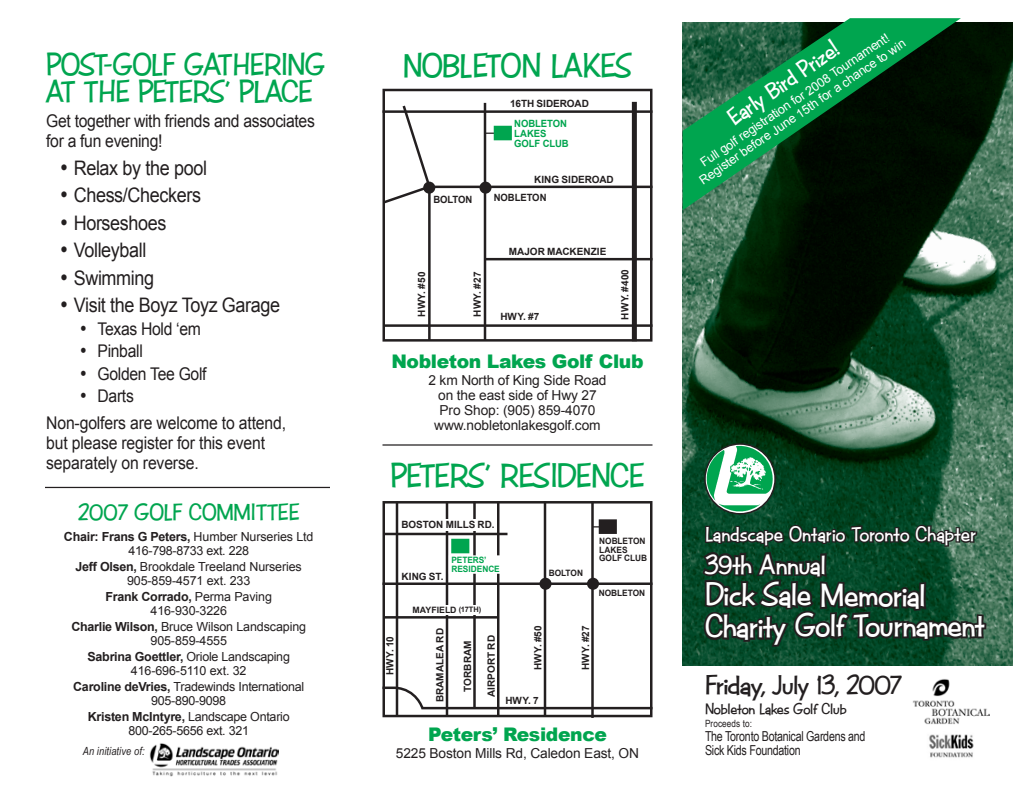
<style>
.page{position:relative;width:1035px;height:810px;background:#fff}
.page>*{position:absolute;margin:0;border:0;box-sizing:border-box;transform-origin:0 0}
.t1{font:700 32.5px "CAC Futura Casual";letter-spacing:-.015em;color:#00a54f}
.t2{font:700 31.25px/30.6px "CAC Futura Casual";letter-spacing:-.01em;color:#fff}
.t3{font:700 30px/27.5px "CAC Futura Casual";letter-spacing:-.025em;color:#00a54f}
.t4{font:700 26.25px "CAC Futura Casual";letter-spacing:-.025em;color:#231f20;scale:1.06 1}
.t5{font:700 26.25px "CAC Futura Casual";color:#fff}
.t6{font:700 22.5px "CAC Futura Casual";color:#00a54f}
.t7{font:700 22.5px "CAC Futura Casual";color:#fff}
.t8{font:20px "Arial";letter-spacing:-.02em;color:#231f20;scale:.9 1}
.t9{font:700 20px "CAC Futura Casual";letter-spacing:.01em;color:#fff}
.t10{font:900 18.75px "Arial";letter-spacing:-.02em;color:#00a54f}
.t11{font:17.5px/20px "Arial";letter-spacing:-.02em;color:#231f20;scale:.9 1}
.t12{font:700 15px "CAC Futura Casual";letter-spacing:-.01em;color:#231f20}
.t13{font:13.75px/15px "Arial";letter-spacing:-.01em;color:#231f20;text-align:center}
.t14{font:13.75px "Arial Narrow";letter-spacing:-.02em;color:#231f20;scale:.95 1}
.t15{font:12.5px/13.8px "Arial";letter-spacing:-.01em;color:#231f20;text-align:center}
.t16{font:12.5px/13.6px "Arial";color:#fff;text-align:center}
.t17{font:italic 11.25px "Arial Narrow";letter-spacing:.01em;color:#231f20}
.t18{font:700 10px "Arial";color:#231f20}
.t19{font:700 10px/10px "Arial";letter-spacing:-.005em;color:#00a54f;scale:.95 1}
.t20{font:700 10px "Arial";color:#231f20;scale:.95 1}
.t21{font:10px "Arial Narrow";letter-spacing:.01em;color:#231f20}
.t22{font:700 8.75px/8.8px "Arial";color:#231f20;scale:.95 1}
.t23{font:700 8.75px/8.8px "Arial";color:#00a54f;scale:.95 1}
.t24{font:700 8.75px "Arial";color:#231f20}
.s1{font-family:"Cheltenham IT Cby BT"}
.s2{font-weight:700}
.s3{font-size:7.5px}
</style>
<div class="page">
<img style="left:682px;top:22px;width:330px;height:644px">
<div style="left:382px;top:501px;width:270px;height:216px;border:2px solid #231f20"></div>
<hr style="left:45px;top:487px;width:285px;height:1px;background:#231f20">
<hr style="left:384px;top:616px;width:114px;height:3px;background:#231f20">
<svg style="left:382px;top:685px;width:271px;height:26px"></svg>
<hr style="left:384px;top:533px;width:124px;height:2px;background:#231f20">
<div style="left:452px;top:540px;width:16px;height:12px;background:#00a54f"></div>
<div style="left:451px;top:539px;width:18px;height:14px;border:2px solid #00a54f"></div>
<div style="left:541px;top:579px;width:9px;height:10px;background:#231f20;border-radius:50%"></div>
<div style="left:540px;top:578px;width:12px;height:12px;border:2px solid #231f20;border-radius:50%"></div>
<hr style="left:591px;top:501px;width:3px;height:217px;background:#231f20">
<hr style="left:396px;top:501px;width:2px;height:216px;background:#231f20">
<hr style="left:497px;top:501px;width:3px;height:216px;background:#231f20">
<hr style="left:446px;top:501px;width:2px;height:216px;background:#231f20">
<div style="left:600px;top:521px;width:16px;height:12px;background:#231f20"></div>
<div style="left:599px;top:519px;width:18px;height:15px;border:2px solid #231f20"></div>
<div style="left:588px;top:579px;width:10px;height:10px;background:#231f20;border-radius:50%"></div>
<div style="left:587px;top:578px;width:12px;height:12px;border:2px solid #231f20;border-radius:50%"></div>
<svg style="left:382px;top:103px;width:271px;height:239px"></svg>
<hr style="left:484px;top:258px;width:168px;height:2px;background:#231f20">
<svg style="left:593px;top:526px;width:9px;height:2px"></svg>
<hr style="left:382px;top:582px;width:270px;height:3px;background:#231f20">
<hr style="left:544px;top:501px;width:2px;height:215px;background:#231f20">
<hr style="left:473px;top:501px;width:3px;height:207px;background:#231f20">
<svg style="left:473px;top:555px;width:27px;height:19px"></svg>
<div style="left:402px;top:519px;width:94px;height:12px;background:#fff"></div>
<hr style="left:382px;top:444px;width:270px;height:2px;background:#231f20">
<div style="left:495px;top:127px;width:16px;height:12px;background:#00a54f"></div>
<div style="left:494px;top:126px;width:18px;height:14px;border:2px solid #00a54f"></div>
<div style="left:409px;top:605px;width:76px;height:9px;background:#fff"></div>
<img style="left:150px;top:743px;width:129px;height:33px">
<svg style="left:700px;top:22px;width:288px;height:703px;background:#385a46"></svg>
<div style="left:704px;top:443px;width:72px;height:72px;border:2px solid #231f20;border-radius:50%"></div>
<img style="left:707px;top:446px;width:66px;height:66px">
<svg style="left:683px;top:18px;width:278px;height:192px;background:#0d542c"></svg>
<img style="left:929px;top:734px;width:45px;height:24px">
<p class="t16" style="left:689px;top:163px;width:248px;rotate:-34deg">Full golf registration for 2008 Tournament!<br>Register before June 15th for a chance to win</p>
<h3 class="t7" style="left:722px;top:107px;width:130px;rotate:-34deg">Early Bird Prize!</h3>
<h3 class="t3" style="left:46px;top:52px;width:280px">POST-GOLF GATHERING<br>AT THE PETERS’ PLACE</h3>
<h3 class="t11" style="left:46px;top:111px;width:300px">Get together with friends and associates for a fun evening!</h3>
<h3 class="t8" style="left:59px;top:155px;width:166px"><span class="s1">•</span> Relax by the pool</h3>
<h3 class="t8" style="left:59px;top:182px;width:160px"><span class="s1">•</span> Chess/Checkers</h3>
<h3 class="t8" style="left:59px;top:210px;width:121px"><span class="s1">•</span> Horseshoes</h3>
<h3 class="t8" style="left:59px;top:237px;width:99px"><span class="s1">•</span> Volleyball</h3>
<h3 class="t8" style="left:59px;top:265px;width:108px"><span class="s1">•</span> Swimming</h3>
<h3 class="t8" style="left:59px;top:292px;width:248px"><span class="s1">•</span> Visit the Boyz Toyz Garage</h3>
<h3 class="t11" style="left:79px;top:319px;width:137px"><span class="s1">•</span> Texas Hold ‘em</h3>
<h3 class="t11" style="left:79px;top:341px;width:73px"><span class="s1">•</span> Pinball</h3>
<h3 class="t11" style="left:79px;top:364px;width:144px"><span class="s1">•</span> Golden Tee Golf</h3>
<h3 class="t11" style="left:46px;top:383px;width:268px;line-height:26.2px;text-indent:32px"><span class="s1">•</span> Darts<br>Non-golfers are welcome to attend,</h3>
<h3 class="t11" style="left:46px;top:433px;width:245px">but please register for this event separately on reverse.</h3>
<h3 class="t6" style="left:78px;top:497px;width:223px">2007 GOLF COMMITTEE</h3>
<p class="t15" style="left:64px;top:530px;width:251px"><span class="s2">Chair: Frans G Peters,</span> Humber Nurseries Ltd<br>416-798-8733 ext. 228</p>
<p class="t15" style="left:76px;top:560px;width:228px"><span class="s2">Jeff Olsen,</span> Brookdale Treeland Nurseries<br>905-859-4571 ext. 233</p>
<p class="t15" style="left:106px;top:590px;width:168px"><span class="s2">Frank Corrado,</span> Perma Paving<br>416-930-3226</p>
<p class="t15" style="left:71px;top:620px;width:236px"><span class="s2">Charlie Wilson,</span> Bruce Wilson Landscaping<br>905-859-4555</p>
<p class="t15" style="left:88px;top:650px;width:204px"><span class="s2">Sabrina Goettler,</span> Oriole Landscaping<br>416-696-5110 ext. 32</p>
<p class="t15" style="left:73px;top:680px;width:233px"><span class="s2">Caroline deVries,</span> Tradewinds International<br>905-890-9098</p>
<p class="t15" style="left:88px;top:710px;width:204px"><span class="s2">Kristen McIntyre,</span> Landscape Ontario<br>800-265-5656 ext. 321</p>
<h1 class="t1" style="left:403px;top:45px;width:231px">NOBLETON LAKES</h1>
<p class="t18" style="left:510px;top:97px;width:80px">16TH SIDEROAD</p>
<p class="t19" style="left:514px;top:119px;width:59px">NOBLETON<br>LAKES<br>GOLF CLUB</p>
<p class="t18" style="left:534px;top:173px;width:81px">KING SIDEROAD</p>
<p class="t20" style="left:494px;top:191px;width:57px">NOBLETON</p>
<p class="t20" style="left:433px;top:193px;width:42px">BOLTON</p>
<p class="t18" style="left:509px;top:245px;width:99px">MAJOR MACKENZIE</p>
<p class="t18" style="left:415px;top:317px;width:46px;rotate:-90deg">HWY. #50</p>
<p class="t18" style="left:471px;top:317px;width:46px;rotate:-90deg">HWY. #27</p>
<p class="t18" style="left:618px;top:320px;width:52px;rotate:-90deg">HWY. #400</p>
<p class="t18" style="left:500px;top:310px;width:41px">HWY. #7</p>
<h3 class="t10" style="left:391px;top:347px;width:254px">Nobleton Lakes Golf Club</h3>
<p class="t13" style="left:428px;top:373px;width:180px">2 km North of King Side Road on the east side of Hwy 27<br>Pro Shop: (905) 859-4070 www.nobletonlakesgolf.com</p>
<h1 class="t1" style="left:391px;top:454px;width:255px">PETERS’ RESIDENCE</h1>
<p class="t18" style="left:402px;top:518px;width:94px">BOSTON MILLS RD.</p>
<h3 class="t9" style="left:705px;top:521px;width:273px">Landscape Ontario Toronto Chapter</h3>
<h3 class="t5" style="left:705px;top:548px;width:122px">39th Annual</h3>
<h2 class="t2" style="left:705px;top:581px;width:281px">Dick Sale Memorial<br>Charity Golf Tournament</h2>
<p class="t22" style="left:599px;top:537px;width:52px">NOBLETON<br>LAKES<br>GOLF CLUB</p>
<p class="t23" style="left:451px;top:556px;width:53px">PETERS’<br>RESIDENCE</p>
<p class="t22" style="left:549px;top:569px;width:38px">BOLTON</p>
<p class="t18" style="left:402px;top:570px;width:43px">KING ST.</p>
<p class="t22" style="left:599px;top:589px;width:50px">NOBLETON</p>
<p class="t24" style="left:413px;top:604px;width:70px">MAYFIELD <span class="s3">(17TH)</span></p>
<p class="t18" style="left:532px;top:670px;width:46px;rotate:-90deg">HWY. #50</p>
<p class="t18" style="left:579px;top:670px;width:46px;rotate:-90deg">HWY. #27</p>
<p class="t18" style="left:433px;top:702px;width:76px;rotate:-90deg">BRAMALEA RD</p>
<p class="t18" style="left:383px;top:675px;width:40px;rotate:-90deg">HWY. 10</p>
<p class="t18" style="left:485px;top:697px;width:63px;rotate:-90deg">AIRPORT RD</p>
<p class="t18" style="left:461px;top:692px;width:53px;rotate:-90deg">TORBRAM</p>
<h3 class="t4" style="left:705px;top:668px;width:187px">Friday, July 13, 2007</h3>
<p class="t12" style="left:705px;top:699px;width:143px">Nobleton Lakes Golf Club</p>
<p class="t18" style="left:505px;top:694px;width:35px">HWY. 7</p>
<p class="t21" style="left:705px;top:717px;width:49px">Proceeds to:</p>
<p class="t14" style="left:705px;top:726px;width:171px">The Toronto Botanical Gardens and</p>
<h3 class="t10" style="left:428px;top:720px;width:180px">Peters’ Residence</h3>
<p class="t13" style="left:396px;top:746px;width:245px">5225 Boston Mills Rd, Caledon East, ON</p>
<p class="t17" style="left:83px;top:743px;width:63px">An initiative of:</p>
<p class="t14" style="left:705px;top:740px;width:102px">Sick Kids Foundation</p>
</div>
